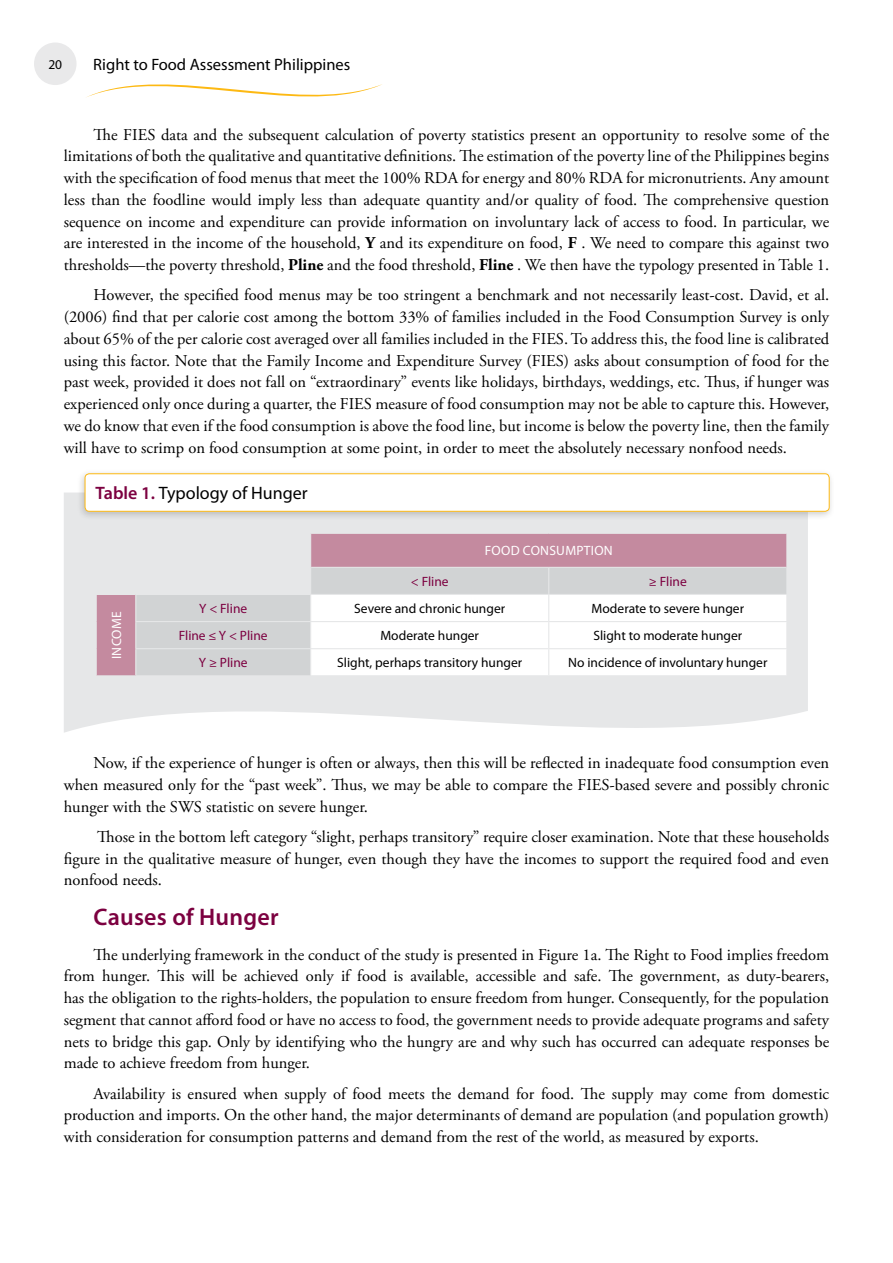
<style>
.page{position:relative;width:893px;height:1263px;background:#fff}
.page>*{position:absolute;margin:0;border:0;box-sizing:border-box;transform-origin:0 0}
.t1{font:600 24px "Myriad Pro";letter-spacing:.01em;color:#7c0040}
.t2{font:18px "Myriad Pro";color:#000}
.t3{font:16.5px/21.8px "Adobe Garamond Pro";color:#000;text-align:justify}
.t4{font:16.5px "Myriad Pro";color:#000}
.t5{font:13.5px "Myriad Pro";color:#000}
.t6{font:13.5px "Myriad Pro";color:#7c0040}
.t7{font:13.5px "Myriad Pro";color:#fff}
.s1{font-weight:700}
.s2{font-weight:600;color:#7c0040}
</style>
<div class="page">
<div style="left:34px;top:43px;width:43px;height:42px;background:#e9e9ea;border-radius:50%"></div>
<svg style="left:86px;top:84px;width:296px;height:14px"></svg>
<svg style="left:64px;top:492px;width:744px;height:241px;fill:#e6e7e8"></svg>
<div style="left:76px;top:468px;width:760px;height:53px;background:#000;opacity:.2"></div>
<div style="left:85px;top:474px;width:744px;height:37px;background:#fff;border-radius:4px"></div>
<div style="left:85px;top:473px;width:745px;height:39px;border:1px solid #fdb913;border-radius:4px"></div>
<svg style="left:96px;top:533px;width:690px;height:142px;background:#cea7b5"></svg>
<svg style="left:136px;top:567px;width:174px;height:108px;background:#d6d8d9"></svg>
<hr style="left:135px;top:648px;width:176px;height:1px;background:#e6e7e8">
<hr style="left:135px;top:621px;width:176px;height:1px;background:#e6e7e8">
<hr style="left:136px;top:594px;width:175px;height:1px;background:#e6e7e8">
<hr style="left:135px;top:675px;width:176px;height:1px;background:#e6e7e8">
<svg style="left:310px;top:567px;width:477px;height:108px"></svg>
<hr style="left:311px;top:675px;width:238px;height:1px;background:#e6e7e8">
<hr style="left:549px;top:675px;width:238px;height:1px;background:#e6e7e8">
<hr style="left:96px;top:594px;width:40px;height:1px;background:#e6e7e8">
<svg style="left:96px;top:595px;width:1px;height:80px"></svg>
<svg style="left:135px;top:595px;width:1px;height:80px"></svg>
<hr style="left:96px;top:675px;width:39px;height:1px;background:#e6e7e8">
<hr style="left:310px;top:533px;width:239px;height:1px;background:#e6e7e8">
<hr style="left:310px;top:534px;width:1px;height:33px;background:#e6e7e8">
<hr style="left:549px;top:533px;width:238px;height:1px;background:#e6e7e8">
<hr style="left:786px;top:534px;width:1px;height:33px;background:#e6e7e8">
<hr style="left:311px;top:567px;width:238px;height:1px;background:#e6e7e8">
<hr style="left:549px;top:567px;width:237px;height:1px;background:#e6e7e8">
<p class="t5" style="left:48px;top:56px;width:15px">20</p>
<p class="t4" style="left:93px;top:54px;width:259px">Right to Food Assessment Philippines</p>
<p class="t3" style="left:64px;top:124px;width:767px;text-indent:30px">The FIES data and the subsequent calculation of poverty statistics present an opportunity to resolve some of the limitations of both the qualitative and quantitative definitions. The estimation of the poverty line of the Philippines begins with the specification of food menus that meet the 100% RDA for energy and 80% RDA for micronutrients. Any amount less than the foodline would imply less than adequate quantity and/or quality of food. The comprehensive question sequence on income and expenditure can provide information on involuntary lack of access to food. In particular, we are interested in the income of the household, <span class="s1">Y</span> and its expenditure on food, <span class="s1">F</span> . We need to compare this against two thresholds—the poverty threshold, <span class="s1">Pline</span> and the food threshold, <span class="s1">Fline</span> . We then have the typology presented in Table 1.</p>
<p class="t3" style="left:64px;top:285px;width:767px;text-indent:30px">However, the specified food menus may be too stringent a benchmark and not necessarily least-cost. David, et al. (2006) find that per calorie cost among the bottom 33% of families included in the Food Consumption Survey is only about 65% of the per calorie cost averaged over all families included in the FIES. To address this, the food line is calibrated using this factor. Note that the Family Income and Expenditure Survey (FIES) asks about consumption of food for the past week, provided it does not fall on “extraordinary” events like holidays, birthdays, weddings, etc. Thus, if hunger was experienced only once during a quarter, the FIES measure of food consumption may not be able to capture this. However, we do know that even if the food consumption is above the food line, but income is below the poverty line, then the family will have to scrimp on food consumption at some point, in order to meet the absolutely necessary nonfood needs.</p>
<p class="t2" style="left:96px;top:482px;width:214px"><span class="s2">Table 1.</span> Typology of Hunger</p>
<p class="t7" style="left:485px;top:542px;width:11px">Food</p>
<p class="t7" style="left:523px;top:542px;width:3px">consu</p>
<p class="t7" style="left:565px;top:542px;width:35px">mpt ion</p>
<p class="t7" style="left:108px;top:659px;width:48px;rotate:-90deg">Income</p>
<p class="t6" style="left:411px;top:573px;width:39px">&lt; Fline</p>
<p class="t6" style="left:649px;top:573px;width:39px">≥ Fline</p>
<p class="t6" style="left:199px;top:600px;width:50px">Y &lt; Fline</p>
<p class="t5" style="left:354px;top:600px;width:152px">Severe and chronic hunger</p>
<p class="t5" style="left:592px;top:600px;width:154px">Moderate to severe hunger</p>
<p class="t6" style="left:179px;top:627px;width:90px">Fline ≤ Y &lt; Pline</p>
<p class="t5" style="left:380px;top:627px;width:100px">Moderate hunger</p>
<p class="t5" style="left:593px;top:627px;width:150px">Slight to moderate hunger</p>
<p class="t6" style="left:199px;top:654px;width:50px">Y ≥ Pline</p>
<p class="t5" style="left:337px;top:654px;width:187px">Slight, perhaps transitory hunger</p>
<p class="t5" style="left:568px;top:654px;width:201px">No incidence of involuntary hunger</p>
<p class="t3" style="left:64px;top:753px;width:767px;text-indent:30px">Now, if the experience of hunger is often or always, then this will be reflected in inadequate food consumption even when measured only for the “past week”. Thus, we may be able to compare the FIES-based severe and possibly chronic hunger with the SWS statistic on severe hunger.</p>
<p class="t3" style="left:64px;top:826px;width:767px;text-indent:33px">Those in the bottom left category “slight, perhaps transitory” require closer examination. Note that these households figure in the qualitative measure of hunger, even though they have the incomes to support the required food and even nonfood needs.</p>
<p class="t1" style="left:94px;top:902px;width:187px">Causes of Hunger</p>
<p class="t3" style="left:64px;top:944px;width:767px;text-indent:30px">The underlying framework in the conduct of the study is presented in Figure 1a. The Right to Food implies freedom from hunger. This will be achieved only if food is available, accessible and safe. The government, as duty-bearers, has the obligation to the rights-holders, the population to ensure freedom from hunger. Consequently, for the population segment that cannot afford food or have no access to food, the government needs to provide adequate programs and safety nets to bridge this gap. Only by identifying who the hungry are and why such has occurred can adequate responses be made to achieve freedom from hunger.</p>
<p class="t3" style="left:64px;top:1083px;width:767px;text-indent:30px">Availability is ensured when supply of food meets the demand for food. The supply may come from domestic production and imports. On the other hand, the major determinants of demand are population (and population growth) with consideration for consumption patterns and demand from the rest of the world, as measured by exports.</p>
</div>
